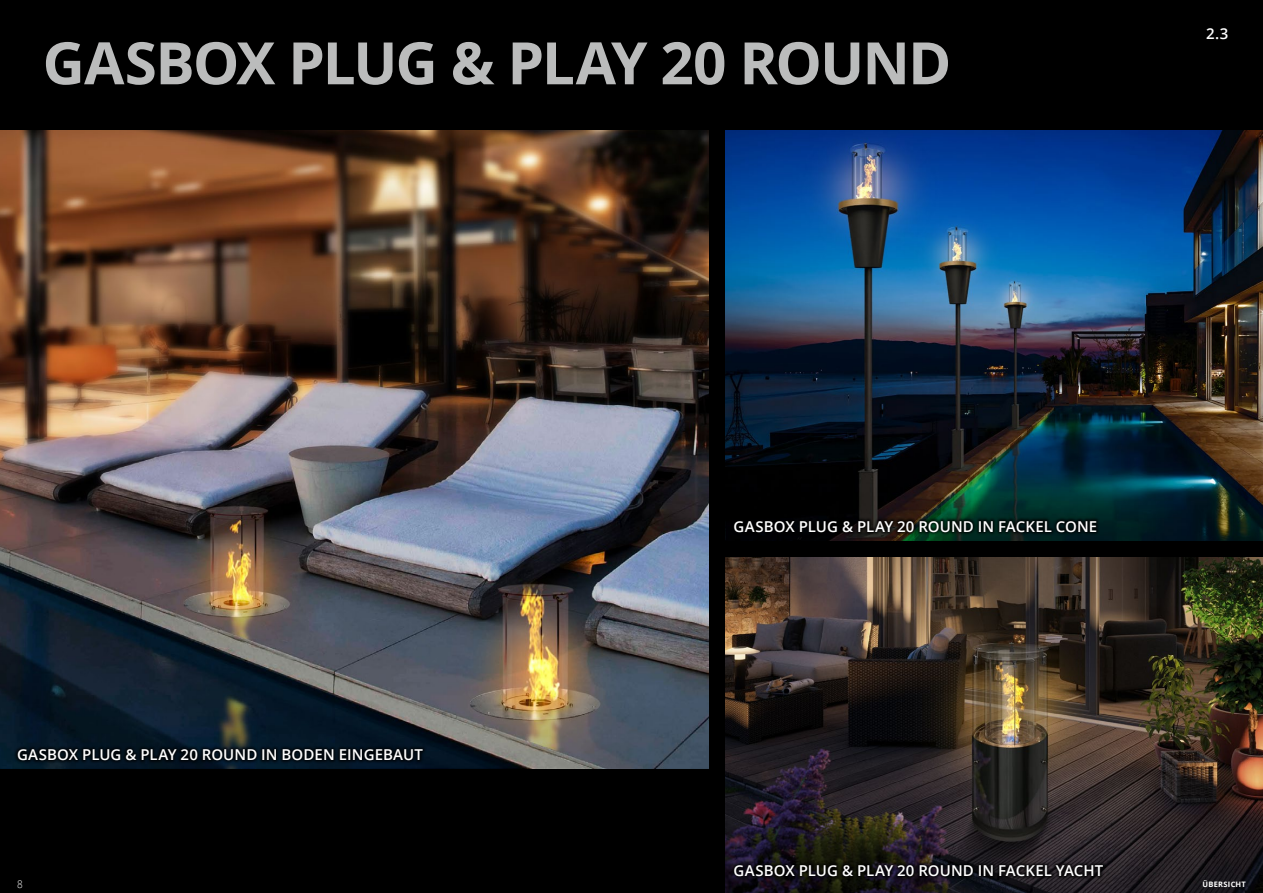
<style>
.page{position:relative;width:1263px;height:893px;background:#000}
.page>*{position:absolute;margin:0;border:0;box-sizing:border-box;transform-origin:0 0}
.t1{font:700 58.5px "Open Sans";letter-spacing:-.03em;color:#bbbcbc}
.t2{font:600 15px "Open Sans";letter-spacing:.005em;color:#fff}
.t3{font:300 10.5px "Open Sans";color:#fff;scale:.95 1}
.t4{font:700 7.5px "Open Sans";letter-spacing:.03em;color:#fff}
</style>
<div class="page">
<img style="left:0;top:131px;width:708px;height:638px">
<img style="left:725px;top:131px;width:538px;height:409px">
<img style="left:725px;top:557px;width:538px;height:336px">
<div style="left:14px;top:746px;width:413px;height:18px;background:#000;opacity:.75"></div>
<div style="left:731px;top:517px;width:369px;height:19px;background:#000;opacity:.75"></div>
<div style="left:731px;top:862px;width:376px;height:18px;background:#000;opacity:.75"></div>
<h1 class="t1" style="left:43px;top:22px;width:910px">GASBOX PLUG &amp; PLAY 20 ROUND</h1>
<p class="t2" style="left:1206px;top:24px;width:24px">2.3</p>
<p class="t2" style="left:17px;top:744px;width:407px">GASBOX PLUG &amp; PLAY 20 ROUND IN BODEN EINGEBAUT</p>
<p class="t2" style="left:733px;top:516px;width:365px">GASBOX PLUG &amp; PLAY 20 ROUND IN FACKEL CONE</p>
<p class="t2" style="left:733px;top:860px;width:371px">GASBOX PLUG &amp; PLAY 20 ROUND IN FACKEL YACHT</p>
<p class="t3" style="left:17px;top:877px;width:7px">8</p>
<p class="t4" style="left:1202px;top:879px;width:45px">ÜBERSICHT</p>
</div>
